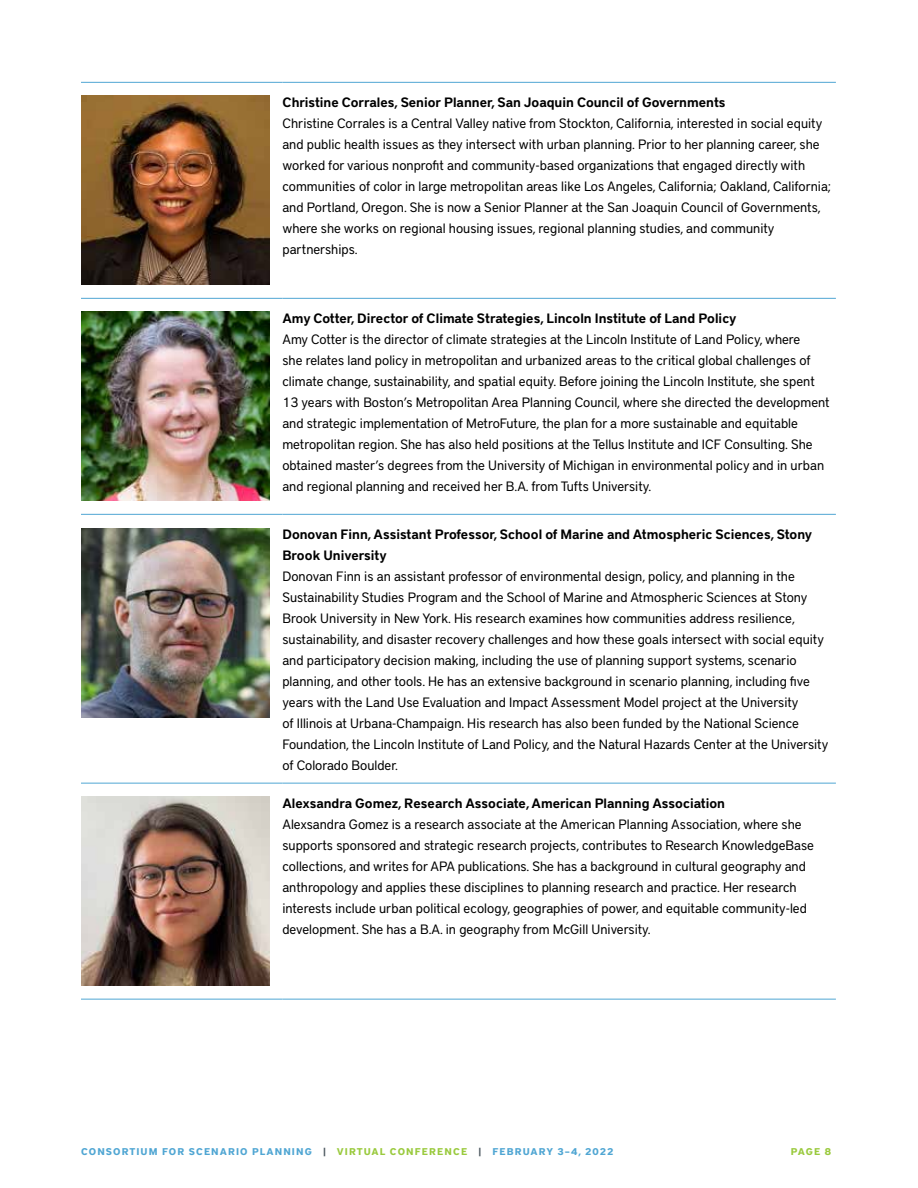
<style>
.page{position:relative;width:918px;height:1188px;background:#fff}
.page>*{position:absolute;margin:0;border:0;box-sizing:border-box;transform-origin:0 0}
.t1{font:13.5px/21px "District Pro";color:#000}
.t2{font:600 13.5px/21px "District Pro";color:#000}
.t3{font:700 9.75px "District Pro";letter-spacing:.11em;color:#50a6d3}
.t4{font:700 9.75px "District Pro";color:#9aca3e}
.s1{color:#49545c}
.s2{color:#9aca3e}
</style>
<div class="page">
<hr style="left:81px;top:82px;width:201px;height:1px;background:#50a6d3">
<hr style="left:282px;top:82px;width:554px;height:1px;background:#50a6d3">
<hr style="left:81px;top:298px;width:201px;height:1px;background:#50a6d3">
<hr style="left:282px;top:298px;width:554px;height:1px;background:#50a6d3">
<hr style="left:81px;top:514px;width:201px;height:1px;background:#50a6d3">
<hr style="left:282px;top:514px;width:554px;height:1px;background:#50a6d3">
<hr style="left:81px;top:783px;width:201px;height:1px;background:#50a6d3">
<hr style="left:282px;top:783px;width:554px;height:1px;background:#50a6d3">
<hr style="left:81px;top:999px;width:201px;height:1px;background:#50a6d3">
<hr style="left:282px;top:999px;width:554px;height:1px;background:#50a6d3">
<img style="left:81px;top:529px;width:189px;height:189px">
<img style="left:81px;top:796px;width:189px;height:190px">
<img style="left:81px;top:312px;width:189px;height:189px">
<img style="left:81px;top:96px;width:189px;height:189px">
<p class="t2" style="left:282px;top:91px;width:445px">Christine Corrales, Senior Planner, San Joaquin Council of Governments</p>
<p class="t1" style="left:282px;top:112px;width:550px">Christine Corrales is a Central Valley native from Stockton, California, interested in social equity and public health issues as they intersect with urban planning. Prior to her planning career, she worked for various nonprofit and community-based organizations that engaged directly with communities of color in large metropolitan areas like Los Angeles, California; Oakland, California; and Portland, Oregon. She is now a Senior Planner at the San Joaquin Council of Governments, where she works on regional housing issues, regional planning studies, and community partnerships.</p>
<p class="t2" style="left:282px;top:307px;width:456px">Amy Cotter, Director of Climate Strategies, Lincoln Institute of Land Policy</p>
<p class="t1" style="left:282px;top:328px;width:549px">Amy Cotter is the director of climate strategies at the Lincoln Institute of Land Policy, where<br>she relates land policy in metropolitan and urbanized areas to the critical global challenges of climate change, sustainability, and spatial equity. Before joining the Lincoln Institute, she spent 13 years with Boston’s Metropolitan Area Planning Council, where she directed the development and strategic implementation of MetroFuture, the plan for a more sustainable and equitable metropolitan region. She has also held positions at the Tellus Institute and ICF Consulting. She obtained master’s degrees from the University of Michigan in environmental policy and in urban and regional planning and received her B.A. from Tufts University.</p>
<p class="t2" style="left:282px;top:523px;width:531px">Donovan Finn, Assistant Professor, School of Marine and Atmospheric Sciences, Stony<br>Brook University</p>
<p class="t1" style="left:282px;top:565px;width:547px">Donovan Finn is an assistant professor of environmental design, policy, and planning in the Sustainability Studies Program and the School of Marine and Atmospheric Sciences at Stony Brook University in New York. His research examines how communities address resilience, sustainability, and disaster recovery challenges and how these goals intersect with social equity and participatory decision making, including the use of planning support systems, scenario planning, and other tools. He has an extensive background in scenario planning, including five years with the Land Use Evaluation and Impact Assessment Model project at the University<br>of Illinois at Urbana-Champaign. His research has also been funded by the National Science Foundation, the Lincoln Institute of Land Policy, and the Natural Hazards Center at the University of Colorado Boulder.</p>
<p class="t2" style="left:282px;top:792px;width:444px">Alexsandra Gomez, Research Associate, American Planning Association</p>
<p class="t1" style="left:282px;top:813px;width:533px">Alexsandra Gomez is a research associate at the American Planning Association, where she supports sponsored and strategic research projects, contributes to Research KnowledgeBase collections, and writes for APA publications. She has a background in cultural geography and anthropology and applies these disciplines to planning research and practice. Her research interests include urban political ecology, geographies of power, and equitable community-led development. She has a B.A. in geography from McGill University.</p>
<p class="t3" style="left:81px;top:1145px;width:534px">CONSORTIUM FOR SCENARIO PLANNING <span class="s1">|</span> <span class="s2">VIRTUAL CONFERENCE</span> <span class="s1">|</span> FEBRUARY 3–4, 2022</p>
<p class="t4" style="left:791px;top:1145px;width:42px">PAGE 8</p>
</div>
